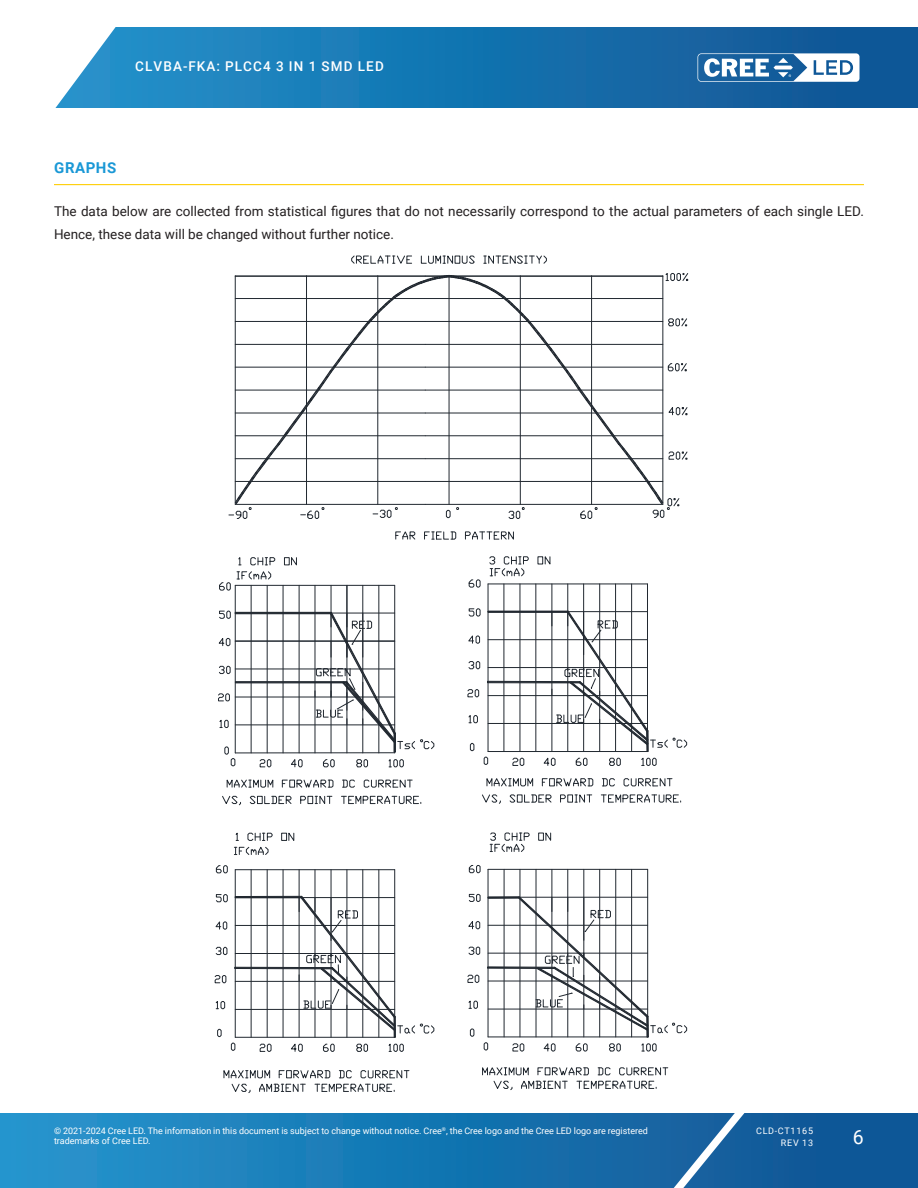
<style>
.page{position:relative;width:918px;height:1188px;background:#fff}
.page>*{position:absolute;margin:0;border:0;box-sizing:border-box;transform-origin:0 0}
.t1{font:19.5px "Roboto";color:#fff}
.Section_heading_with_rule{font:700 15px "Roboto";letter-spacing:.035em;color:#1a98d6}
.Text_justify{font:13.5px/22.5px "Roboto";color:#231f20}
.t2{font:500 13.5px "Roboto";letter-spacing:.085em;color:#fff}
.t3{font:9px/10.8px "Roboto";color:#fff}
.t4{font:9px/12px "Roboto";letter-spacing:.085em;color:#fff;text-align:right}
</style>
<div class="page">
<svg style="left:0;top:1113px;width:918px;height:75px;background:#1876b2"></svg>
<svg style="left:644px;top:1113px;width:117px;height:75px;background:#296da6"></svg>
<svg style="left:55px;top:27px;width:863px;height:81px;background:#2078b2"></svg>
<svg style="left:698px;top:53px;width:162px;height:29px"></svg>
<hr style="left:54px;top:184px;width:810px;height:1px;background:#fece08">
<svg style="left:487px;top:778px;width:46px;height:9px"></svg>
<svg style="left:542px;top:778px;width:51px;height:8px"></svg>
<svg style="left:602px;top:779px;width:13px;height:7px"></svg>
<svg style="left:624px;top:778px;width:48px;height:9px"></svg>
<svg style="left:482px;top:1067px;width:186px;height:23px"></svg>
<svg style="left:482px;top:795px;width:19px;height:9px"></svg>
<svg style="left:510px;top:795px;width:41px;height:8px"></svg>
<svg style="left:560px;top:794px;width:32px;height:9px"></svg>
<svg style="left:601px;top:794px;width:80px;height:9px"></svg>
<hr style="left:488px;top:584px;width:159px;height:1px;background:#212830">
<svg style="left:222px;top:796px;width:19px;height:9px"></svg>
<svg style="left:250px;top:796px;width:5px;height:8px"></svg>
<div style="left:257px;top:796px;width:5px;height:8px;border:1px solid #212830"></div>
<svg style="left:265px;top:796px;width:26px;height:8px"></svg>
<svg style="left:301px;top:796px;width:5px;height:8px"></svg>
<div style="left:308px;top:796px;width:5px;height:8px;border:1px solid #212830"></div>
<svg style="left:315px;top:796px;width:17px;height:8px"></svg>
<svg style="left:341px;top:796px;width:81px;height:8px"></svg>
<svg style="left:224px;top:1070px;width:185px;height:23px"></svg>
<svg style="left:539px;top:832px;width:12px;height:9px"></svg>
<svg style="left:490px;top:833px;width:39px;height:19px"></svg>
<svg style="left:284px;top:557px;width:13px;height:8px"></svg>
<svg style="left:237px;top:557px;width:38px;height:23px"></svg>
<hr style="left:235px;top:585px;width:160px;height:1px;background:#212830">
<svg style="left:227px;top:779px;width:46px;height:9px"></svg>
<svg style="left:282px;top:780px;width:51px;height:8px"></svg>
<svg style="left:342px;top:780px;width:13px;height:7px"></svg>
<svg style="left:364px;top:780px;width:48px;height:8px"></svg>
<hr style="left:235px;top:585px;width:1px;height:168px;background:#212830">
<hr style="left:251px;top:585px;width:1px;height:168px;background:#212830">
<hr style="left:299px;top:585px;width:1px;height:168px;background:#212830">
<hr style="left:315px;top:585px;width:1px;height:112px;background:#212830">
<svg style="left:538px;top:556px;width:12px;height:9px"></svg>
<hr style="left:379px;top:585px;width:1px;height:56px;background:#212830">
<hr style="left:394px;top:585px;width:1px;height:168px;background:#212830">
<hr style="left:520px;top:584px;width:1px;height:168px;background:#212830">
<hr style="left:504px;top:584px;width:1px;height:168px;background:#212830">
<hr style="left:488px;top:584px;width:1px;height:168px;background:#212830">
<svg style="left:490px;top:557px;width:38px;height:20px"></svg>
<hr style="left:599px;top:584px;width:1px;height:56px;background:#212830">
<hr style="left:536px;top:584px;width:1px;height:168px;background:#212830">
<hr style="left:363px;top:585px;width:1px;height:84px;background:#212830">
<hr style="left:583px;top:584px;width:1px;height:84px;background:#212830">
<hr style="left:347px;top:585px;width:1px;height:72px;background:#212830">
<hr style="left:331px;top:585px;width:1px;height:72px;background:#212830">
<hr style="left:568px;top:584px;width:1px;height:84px;background:#212830">
<hr style="left:552px;top:584px;width:1px;height:112px;background:#212830">
<hr style="left:283px;top:585px;width:1px;height:168px;background:#212830">
<hr style="left:267px;top:585px;width:1px;height:168px;background:#212830">
<svg style="left:396px;top:532px;width:19px;height:7px"></svg>
<svg style="left:424px;top:532px;width:32px;height:8px"></svg>
<svg style="left:465px;top:531px;width:49px;height:9px"></svg>
<hr style="left:647px;top:584px;width:1px;height:168px;background:#212830">
<hr style="left:615px;top:584px;width:1px;height:56px;background:#212830">
<hr style="left:631px;top:584px;width:1px;height:56px;background:#212830">
<svg style="left:236px;top:833px;width:2px;height:8px"></svg>
<svg style="left:248px;top:833px;width:24px;height:8px"></svg>
<div style="left:282px;top:833px;width:5px;height:8px;border:1px solid #212830"></div>
<svg style="left:289px;top:833px;width:5px;height:8px"></svg>
<svg style="left:234px;top:847px;width:34px;height:8px"></svg>
<svg style="left:219px;top:583px;width:11px;height:7px"></svg>
<svg style="left:469px;top:580px;width:11px;height:7px"></svg>
<svg style="left:218px;top:611px;width:216px;height:157px"></svg>
<svg style="left:468px;top:609px;width:219px;height:157px"></svg>
<svg style="left:357px;top:1044px;width:11px;height:8px"></svg>
<hr style="left:235px;top:869px;width:160px;height:1px;background:#212830">
<hr style="left:235px;top:1037px;width:160px;height:1px;background:#212830">
<hr style="left:267px;top:870px;width:1px;height:167px;background:#212830">
<hr style="left:251px;top:870px;width:1px;height:167px;background:#212830">
<hr style="left:235px;top:870px;width:1px;height:167px;background:#212830">
<svg style="left:231px;top:1043px;width:4px;height:8px"></svg>
<svg style="left:217px;top:1029px;width:4px;height:8px"></svg>
<svg style="left:260px;top:1044px;width:11px;height:8px"></svg>
<svg style="left:216px;top:1001px;width:9px;height:8px"></svg>
<svg style="left:215px;top:975px;width:11px;height:8px"></svg>
<svg style="left:216px;top:947px;width:11px;height:8px"></svg>
<svg style="left:216px;top:921px;width:11px;height:8px"></svg>
<svg style="left:216px;top:894px;width:11px;height:8px"></svg>
<hr style="left:347px;top:870px;width:1px;height:55px;background:#212830">
<hr style="left:283px;top:870px;width:1px;height:167px;background:#212830">
<svg style="left:291px;top:1044px;width:11px;height:8px"></svg>
<svg style="left:323px;top:1044px;width:11px;height:8px"></svg>
<hr style="left:331px;top:870px;width:1px;height:84px;background:#212830">
<hr style="left:315px;top:870px;width:1px;height:84px;background:#212830">
<hr style="left:299px;top:870px;width:1px;height:111px;background:#212830">
<hr style="left:394px;top:870px;width:1px;height:167px;background:#212830">
<svg style="left:389px;top:1044px;width:15px;height:8px"></svg>
<hr style="left:363px;top:870px;width:1px;height:55px;background:#212830">
<hr style="left:379px;top:870px;width:1px;height:55px;background:#212830">
<svg style="left:216px;top:865px;width:11px;height:8px"></svg>
<svg style="left:235px;top:896px;width:199px;height:141px"></svg>
<svg style="left:609px;top:1044px;width:12px;height:7px"></svg>
<hr style="left:488px;top:869px;width:160px;height:1px;background:#212830">
<hr style="left:488px;top:1037px;width:160px;height:1px;background:#212830">
<hr style="left:520px;top:869px;width:1px;height:168px;background:#212830">
<hr style="left:504px;top:869px;width:1px;height:168px;background:#212830">
<hr style="left:488px;top:869px;width:1px;height:168px;background:#212830">
<svg style="left:484px;top:1043px;width:4px;height:7px"></svg>
<svg style="left:470px;top:1029px;width:4px;height:7px"></svg>
<svg style="left:513px;top:1044px;width:11px;height:7px"></svg>
<svg style="left:469px;top:1001px;width:9px;height:8px"></svg>
<svg style="left:468px;top:975px;width:11px;height:8px"></svg>
<svg style="left:469px;top:947px;width:11px;height:8px"></svg>
<svg style="left:468px;top:921px;width:12px;height:8px"></svg>
<svg style="left:469px;top:894px;width:11px;height:8px"></svg>
<hr style="left:599px;top:869px;width:1px;height:56px;background:#212830">
<hr style="left:536px;top:869px;width:1px;height:168px;background:#212830">
<svg style="left:544px;top:1043px;width:11px;height:8px"></svg>
<svg style="left:576px;top:1044px;width:11px;height:7px"></svg>
<hr style="left:584px;top:869px;width:1px;height:84px;background:#212830">
<hr style="left:568px;top:869px;width:1px;height:84px;background:#212830">
<hr style="left:552px;top:869px;width:1px;height:112px;background:#212830">
<hr style="left:647px;top:869px;width:1px;height:168px;background:#212830">
<svg style="left:642px;top:1043px;width:14px;height:9px"></svg>
<hr style="left:615px;top:869px;width:1px;height:56px;background:#212830">
<hr style="left:631px;top:869px;width:1px;height:56px;background:#212830">
<svg style="left:469px;top:865px;width:11px;height:8px"></svg>
<div style="left:487px;top:967px;width:68px;height:2px;border:1px solid #212830"></div>
<svg style="left:488px;top:897px;width:199px;height:140px"></svg>
<svg style="left:352px;top:256px;width:60px;height:8px"></svg>
<svg style="left:421px;top:255px;width:54px;height:9px"></svg>
<svg style="left:484px;top:255px;width:63px;height:9px"></svg>
<svg style="left:229px;top:273px;width:459px;height:246px"></svg>
<p class="t2" style="left:135px;top:57px;width:250px">CLVBA-FKA: PLCC4 3 IN 1 SMD LED</p>
<p class="Section_heading_with_rule" style="left:54px;top:157px;width:64px">GRAPHS</p>
<p class="Text_justify" style="left:54px;top:199px;width:811px">The data below are collected from statistical figures that do not necessarily correspond to the actual parameters of each single LED.<br>Hence, these data will be changed without further notice.</p>
<p class="t3" style="left:54px;top:1125px;width:595px">© 2021-2024 Cree LED. The information in this document is subject to change without notice. Cree<sup>®</sup>, the Cree logo and the Cree LED logo are registered trademarks of Cree LED.</p>
<p class="t4" style="left:756px;top:1124px;width:58px">CLD-CT1165<br>REV 13</p>
<h1 class="t1" style="left:853px;top:1123px;width:12px">6</h1>
</div>
